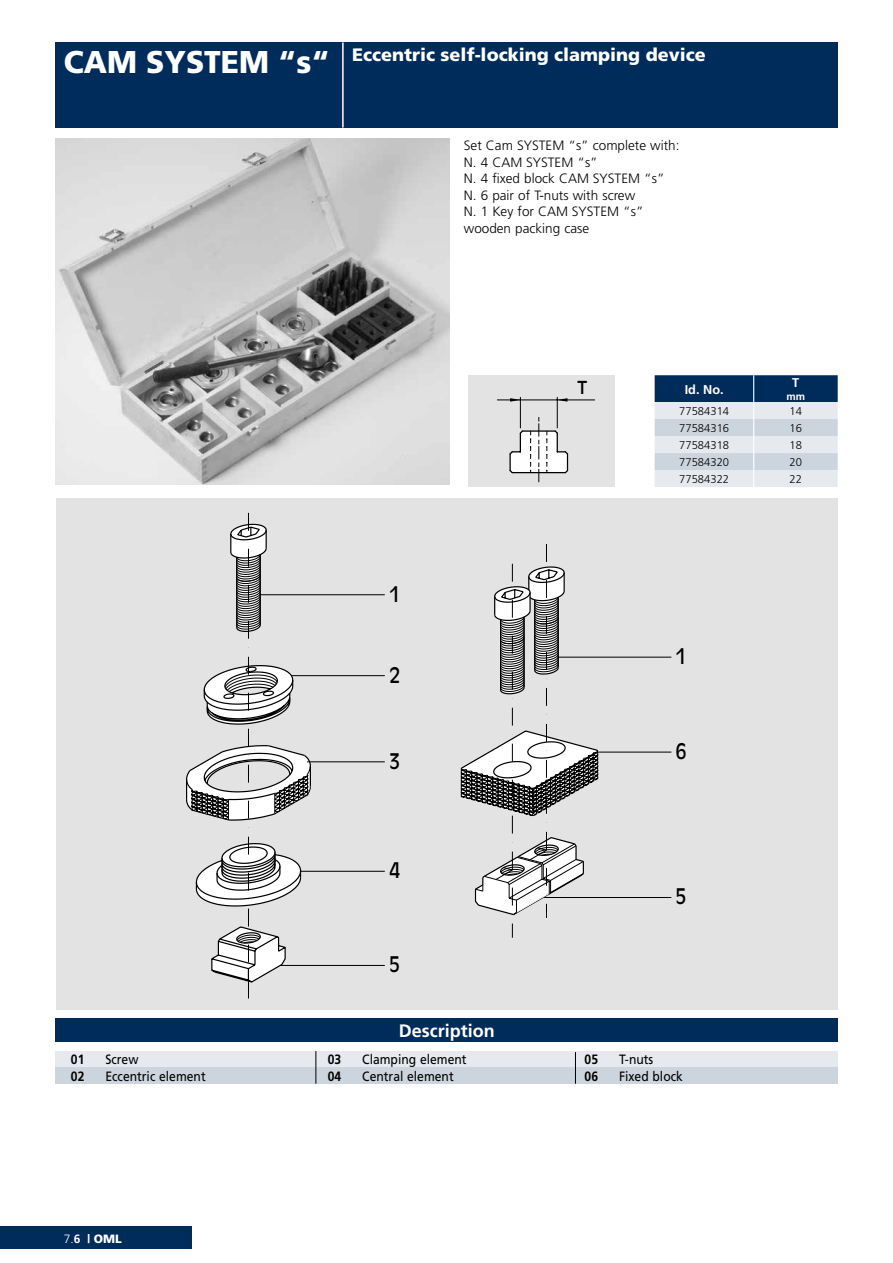
<style>
.page{position:relative;width:893px;height:1263px;background:#fff}
.page>*{position:absolute;margin:0;border:0;box-sizing:border-box;transform-origin:0 0}
.t1{font:900 31.5px "Frutiger";color:#fff;scale:.95 1}
.t2{font:21.3px "Antique Olive";color:#000;scale:.9 1}
.t3{font:900 18px "Frutiger";color:#fff}
.t4{font:700 18px "Frutiger";color:#fff}
.t5{font:17.7px "Antique Olive";color:#000}
.t6{font:300 13.5px/16.5px "Frutiger";color:#000}
.t7{font:13.5px "Frutiger";color:#000;scale:.9 1}
.t8{font:700 13.5px "Frutiger";color:#000;scale:.9 1}
.t9{font:700 12.75px "Frutiger";color:#fff}
.t10{font:900 12px "Frutiger";color:#fff}
.t11{font:300 11.25px "Frutiger";color:#000}
.t12{font:700 10.5px "Frutiger";color:#fff}
.s1{font-weight:300}
.s2{font-weight:700}
</style>
<div class="page">
<div style="left:55px;top:43px;width:783px;height:85px;background:#002c5c"></div>
<hr style="left:342px;top:43px;width:2px;height:85px;background:#fff">
<div style="left:0;top:1227px;width:191px;height:22px;background:#002c5c"></div>
<div style="left:56px;top:498px;width:782px;height:511px;background:#e3e3e3"></div>
<svg style="left:186px;top:512px;width:486px;height:486px"></svg>
<img style="left:56px;top:139px;width:393px;height:346px">
<div style="left:468px;top:375px;width:147px;height:112px;background:#e3e3e3"></div>
<hr style="left:520px;top:397px;width:1px;height:31px;background:#000">
<hr style="left:557px;top:397px;width:1px;height:31px;background:#000">
<hr style="left:520px;top:400px;width:37px;height:1px;background:#000">
<hr style="left:557px;top:400px;width:38px;height:1px;background:#000">
<svg style="left:497px;top:398px;width:23px;height:4px"></svg>
<svg style="left:557px;top:398px;width:10px;height:4px"></svg>
<svg style="left:509px;top:417px;width:60px;height:66px"></svg>
<svg style="left:655px;top:375px;width:183px;height:112px;background:#a7b6c7"></svg>
<div style="left:56px;top:1051px;width:782px;height:16px;background:#e6eaef"></div>
<div style="left:56px;top:1067px;width:782px;height:17px;background:#ccd5de"></div>
<hr style="left:315px;top:1051px;width:1px;height:33px;background:#000">
<hr style="left:575px;top:1052px;width:1px;height:32px;background:#000">
<div style="left:56px;top:1018px;width:782px;height:24px;background:#002c5c"></div>
<h1 class="t1" style="left:64px;top:43px;width:282px">CAM SYSTEM “s“</h1>
<h3 class="t3" style="left:352px;top:44px;width:355px">Eccentric self-locking clamping device</h3>
<p class="t6" style="left:464px;top:137px;width:217px">Set Cam SYSTEM “s” complete with:<br>N. 4 CAM SYSTEM “s”<br>N. 4 fixed block CAM SYSTEM “s”<br>N. 6 pair of T-nuts with screw<br>N. 1 Key for CAM SYSTEM “s” wooden packing case</p>
<h2 class="t2" style="left:389px;top:581px;width:13px">1</h2>
<h2 class="t2" style="left:389px;top:662px;width:13px">2</h2>
<h2 class="t2" style="left:389px;top:748px;width:13px">3</h2>
<h2 class="t2" style="left:389px;top:857px;width:13px">4</h2>
<h2 class="t2" style="left:389px;top:952px;width:13px">5</h2>
<h3 class="t4" style="left:399px;top:1020px;width:97px">Description</h3>
<h3 class="t5" style="left:577px;top:377px;width:11px">T</h3>
<p class="t9" style="left:685px;top:382px;width:40px">Id. No.</p>
<p class="t9" style="left:792px;top:375px;width:9px">T</p>
<p class="t12" style="left:786px;top:390px;width:20px">mm</p>
<p class="t11" style="left:679px;top:405px;width:52px">77584314</p>
<p class="t11" style="left:789px;top:405px;width:14px">14</p>
<p class="t11" style="left:679px;top:422px;width:52px">77584316</p>
<p class="t11" style="left:789px;top:422px;width:14px">16</p>
<p class="t11" style="left:679px;top:439px;width:52px">77584318</p>
<p class="t11" style="left:789px;top:439px;width:14px">18</p>
<p class="t11" style="left:679px;top:456px;width:52px">77584320</p>
<p class="t11" style="left:789px;top:456px;width:14px">20</p>
<p class="t11" style="left:679px;top:473px;width:52px">77584322</p>
<p class="t11" style="left:789px;top:473px;width:14px">22</p>
<h2 class="t2" style="left:676px;top:643px;width:13px">1</h2>
<h2 class="t2" style="left:676px;top:738px;width:13px">6</h2>
<h2 class="t2" style="left:676px;top:884px;width:13px">5</h2>
<p class="t8" style="left:71px;top:1051px;width:17px">01</p>
<p class="t7" style="left:105px;top:1051px;width:38px">Screw</p>
<p class="t8" style="left:71px;top:1068px;width:17px">02</p>
<p class="t7" style="left:105px;top:1068px;width:113px">Eccentric element</p>
<p class="t10" style="left:64px;top:1232px;width:60px"><span class="s1">7.</span><span class="s2">6</span> | OML</p>
<p class="t8" style="left:328px;top:1051px;width:17px">03</p>
<p class="t7" style="left:362px;top:1051px;width:117px">Clamping element</p>
<p class="t8" style="left:328px;top:1068px;width:17px">04</p>
<p class="t7" style="left:362px;top:1068px;width:103px">Central element</p>
<p class="t8" style="left:585px;top:1051px;width:17px">05</p>
<p class="t7" style="left:619px;top:1051px;width:40px">T-nuts</p>
<p class="t8" style="left:585px;top:1068px;width:17px">06</p>
<p class="t7" style="left:619px;top:1068px;width:72px">Fixed block</p>
</div>
